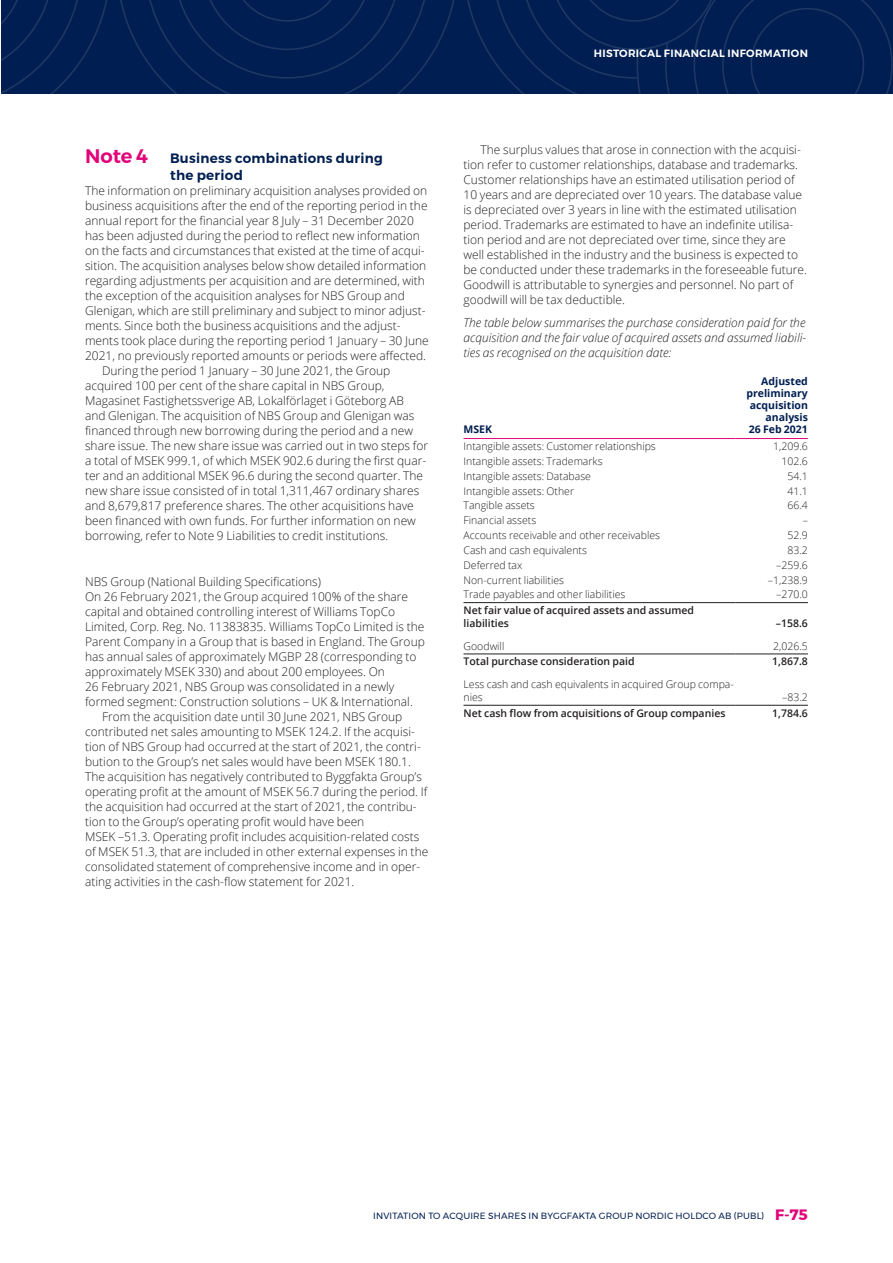
<style>
.page{position:relative;width:893px;height:1263px;background:#fff}
.page>*{position:absolute;margin:0;border:0;box-sizing:border-box;transform-origin:0 0}
.t1{font:600 13.5px/16.5px "Montserrat";letter-spacing:.02em;color:#001e51}
.t2{font:300 12px/15px "Open Sans";color:#231f20}
.t3{font:italic 300 12px/15px "Open Sans";color:#231f20;text-align:justify}
.t4{font:300 10.5px/12.8px "Open Sans";color:#231f20}
.t5{font:600 10.5px/12.8px "Open Sans";color:#231f20}
.t6{font:700 10.5px/12px "Open Sans";color:#001e51;text-align:right}
.t7{font:600 10.5px "Montserrat";color:#fff}
.t8{font:9px "Montserrat";letter-spacing:.02em;color:#001e51}
.s1{font-size:19.5px;color:#e10379}
.s2{font-weight:700;font-size:15px;color:#e10379}
</style>
<div class="page">
<div style="left:1px;top:0;width:892px;height:94px;background:#001e51"></div>
<hr style="left:463px;top:438px;width:273px;height:1px;background:#e10379">
<hr style="left:736px;top:438px;width:72px;height:1px;background:#e10379">
<hr style="left:463px;top:602px;width:273px;height:1px;background:#231f20">
<hr style="left:736px;top:602px;width:72px;height:1px;background:#231f20">
<hr style="left:463px;top:654px;width:273px;height:1px;background:#231f20">
<hr style="left:736px;top:654px;width:72px;height:1px;background:#231f20">
<hr style="left:463px;top:705px;width:273px;height:1px;background:#231f20">
<hr style="left:736px;top:705px;width:72px;height:1px;background:#231f20">
<p class="t1" style="left:170px;top:150px;width:214px;text-indent:-85px"><span class="s1">Note 4</span> Business combinations during the period</p>
<p class="t2" style="left:85px;top:183px;width:344px">The information on preliminary acquisition analyses provided on</p>
<p class="t2" style="left:85px;top:198px;width:344px">business acquisitions after the end of the reporting period in the</p>
<p class="t2" style="left:85px;top:213px;width:330px">annual report for the financial year 8 July – 31 December 2020</p>
<p class="t2" style="left:85px;top:228px;width:336px">has been adjusted during the period to reflect new information</p>
<p class="t2" style="left:85px;top:243px;width:341px">on the facts and circumstances that existed at the time of acqui-</p>
<p class="t2" style="left:85px;top:258px;width:343px">sition. The acquisition analyses below show detailed information</p>
<p class="t2" style="left:85px;top:273px;width:341px">regarding adjustments per acquisition and are determined, with</p>
<p class="t2" style="left:85px;top:288px;width:321px">the exception of the acquisition analyses for NBS Group and</p>
<p class="t2" style="left:85px;top:303px;width:342px">Glenigan, which are still preliminary and subject to minor adjust-</p>
<p class="t2" style="left:85px;top:318px;width:317px">ments. Since both the business acquisitions and the adjust-</p>
<p class="t2" style="left:85px;top:333px;width:345px">ments took place during the reporting period 1 January – 30 June</p>
<p class="t2" style="left:85px;top:348px;width:342px">2021, no previously reported amounts or periods were affected.</p>
<p class="t2" style="left:102px;top:363px;width:290px">During the period 1 January – 30 June 2021, the Group</p>
<p class="t2" style="left:85px;top:378px;width:301px">acquired 100 per cent of the share capital in NBS Group,</p>
<p class="t2" style="left:85px;top:393px;width:320px">Magasinet Fastighetssverige AB, Lokalförlaget i Göteborg AB</p>
<p class="t2" style="left:85px;top:408px;width:331px">and Glenigan. The acquisition of NBS Group and Glenigan was</p>
<p class="t2" style="left:85px;top:423px;width:330px">financed through new borrowing during the period and a new</p>
<p class="t2" style="left:85px;top:438px;width:344px">share issue. The new share issue was carried out in two steps for</p>
<p class="t2" style="left:85px;top:453px;width:343px">a total of MSEK 999.1, of which MSEK 902.6 during the first quar-</p>
<p class="t2" style="left:85px;top:468px;width:340px">ter and an additional MSEK 96.6 during the second quarter. The</p>
<p class="t2" style="left:85px;top:483px;width:336px">new share issue consisted of in total 1,311,467 ordinary shares</p>
<p class="t2" style="left:85px;top:498px;width:330px">and 8,679,817 preference shares. The other acquisitions have</p>
<p class="t2" style="left:85px;top:513px;width:332px">been financed with own funds. For further information on new</p>
<p class="t2" style="left:85px;top:528px;width:305px">borrowing, refer to Note 9 Liabilities to credit institutions.</p>
<p class="t2" style="left:85px;top:574px;width:238px">NBS Group (National Building Specifications)</p>
<p class="t2" style="left:85px;top:589px;width:324px">On 26 February 2021, the Group acquired 100% of the share</p>
<p class="t2" style="left:85px;top:604px;width:312px">capital and obtained controlling interest of Williams TopCo</p>
<p class="t2" style="left:85px;top:619px;width:341px">Limited, Corp. Reg. No. 11383835. Williams TopCo Limited is the</p>
<p class="t2" style="left:85px;top:634px;width:341px">Parent Company in a Group that is based in England. The Group</p>
<p class="t2" style="left:85px;top:649px;width:333px">has annual sales of approximately MGBP 28 (corresponding to</p>
<p class="t2" style="left:85px;top:664px;width:301px">approximately MSEK 330) and about 200 employees. On</p>
<p class="t2" style="left:85px;top:679px;width:311px">26 February 2021, NBS Group was consolidated in a newly</p>
<p class="t2" style="left:85px;top:694px;width:329px">formed segment: Construction solutions – UK &amp; International.</p>
<p class="t2" style="left:102px;top:709px;width:302px">From the acquisition date until 30 June 2021, NBS Group</p>
<p class="t2" style="left:85px;top:724px;width:331px">contributed net sales amounting to MSEK 124.2. If the acquisi-</p>
<p class="t2" style="left:85px;top:739px;width:337px">tion of NBS Group had occurred at the start of 2021, the contri-</p>
<p class="t2" style="left:85px;top:754px;width:327px">bution to the Group’s net sales would have been MSEK 180.1.</p>
<p class="t2" style="left:85px;top:769px;width:338px">The acquisition has negatively contributed to Byggfakta Group’s</p>
<p class="t2" style="left:85px;top:784px;width:344px">operating profit at the amount of MSEK 56.7 during the period. If</p>
<p class="t2" style="left:85px;top:799px;width:333px">the acquisition had occurred at the start of 2021, the contribu-</p>
<p class="t2" style="left:85px;top:814px;width:281px">tion to the Group’s operating profit would have been</p>
<p class="t2" style="left:85px;top:829px;width:336px">MSEK –51.3. Operating profit includes acquisition-related costs</p>
<p class="t2" style="left:85px;top:844px;width:345px">of MSEK 51.3, that are included in other external expenses in the</p>
<p class="t2" style="left:85px;top:859px;width:337px">consolidated statement of comprehensive income and in oper-</p>
<p class="t2" style="left:85px;top:874px;width:271px">ating activities in the cash-flow statement for 2021.</p>
<p class="t7" style="left:594px;top:45px;width:16px">Historical</p>
<p class="t7" style="left:664px;top:45px;width:15px">Financial</p>
<p class="t7" style="left:727px;top:45px;width:9px">information</p>
<p class="t2" style="left:463px;top:142px;width:345px;text-indent:17px">The surplus values that arose in connection with the acquisi&shy;tion refer to customer relationships, database and trademarks.<br>Customer relationships have an estimated utilisation period of 10 years and are depreciated over 10 years. The database value is depreciated over 3 years in line with the estimated utilisation period. Trademarks are estimated to have an indefinite utilisa&shy;tion period and are not depreciated over time, since they are well established in the industry and the business is expected to be conducted under these trademarks in the foreseeable future.<br>Goodwill is attributable to synergies and personnel. No part of goodwill will be tax deductible.</p>
<p class="t3" style="left:463px;top:315px;width:344px">The table below summarises the purchase consideration paid for the acquisition and the fair value of acquired assets and assumed liabili&shy;ties as recognised on the acquisition date:</p>
<p class="t6" style="left:463px;top:423px;width:30px">MSEK</p>
<p class="t6" style="left:746px;top:375px;width:63px">Adjusted preliminary acquisition analysis<br>26 Feb 2021</p>
<p class="t4" style="left:463px;top:439px;width:194px">Intangible assets: Customer relationships</p>
<p class="t4" style="left:773px;top:439px;width:36px">1,209.6</p>
<p class="t4" style="left:463px;top:454px;width:141px">Intangible assets: Trademarks</p>
<p class="t4" style="left:781px;top:454px;width:28px">102.6</p>
<p class="t4" style="left:463px;top:469px;width:129px">Intangible assets: Database</p>
<p class="t4" style="left:787px;top:469px;width:22px">54.1</p>
<p class="t4" style="left:463px;top:484px;width:112px">Intangible assets: Other</p>
<p class="t4" style="left:787px;top:484px;width:22px">41.1</p>
<p class="t4" style="left:463px;top:499px;width:73px">Tangible assets</p>
<p class="t4" style="left:787px;top:499px;width:22px">66.4</p>
<p class="t4" style="left:463px;top:514px;width:74px">Financial assets</p>
<p class="t4" style="left:803px;top:514px;width:7px">–</p>
<p class="t4" style="left:463px;top:528px;width:198px">Accounts receivable and other receivables</p>
<p class="t4" style="left:787px;top:528px;width:22px">52.9</p>
<p class="t4" style="left:463px;top:543px;width:125px">Cash and cash equivalents</p>
<p class="t4" style="left:787px;top:543px;width:22px">83.2</p>
<p class="t4" style="left:463px;top:558px;width:60px">Deferred tax</p>
<p class="t4" style="left:776px;top:558px;width:33px">–259.6</p>
<p class="t4" style="left:463px;top:573px;width:102px">Non-current liabilities</p>
<p class="t4" style="left:768px;top:573px;width:41px">–1,238.9</p>
<p class="t4" style="left:463px;top:588px;width:163px">Trade payables and other liabilities</p>
<p class="t4" style="left:776px;top:588px;width:33px">–270.0</p>
<p class="t5" style="left:463px;top:604px;width:232px">Net fair value of acquired assets and assumed liabilities</p>
<p class="t5" style="left:776px;top:616px;width:34px">–158.6</p>
<p class="t4" style="left:463px;top:639px;width:42px">Goodwill</p>
<p class="t4" style="left:773px;top:639px;width:36px">2,026.5</p>
<p class="t5" style="left:463px;top:655px;width:173px">Total purchase consideration paid</p>
<p class="t5" style="left:772px;top:655px;width:37px">1,867.8</p>
<p class="t4" style="left:463px;top:678px;width:272px">Less cash and cash equivalents in acquired Group compa&shy;nies</p>
<p class="t4" style="left:782px;top:690px;width:27px">–83.2</p>
<p class="t5" style="left:463px;top:706px;width:263px">Net cash flow from acquisitions of Group companies</p>
<p class="t5" style="left:772px;top:706px;width:37px">1,784.6</p>
<p class="t8" style="left:373px;top:1209px;width:436px">INVITATION TO ACQUIRE SHARES IN BYGGFAKTA GROUP NORDIC HOLDCO AB (PUBL) <span class="s2">F-75</span></p>
</div>
